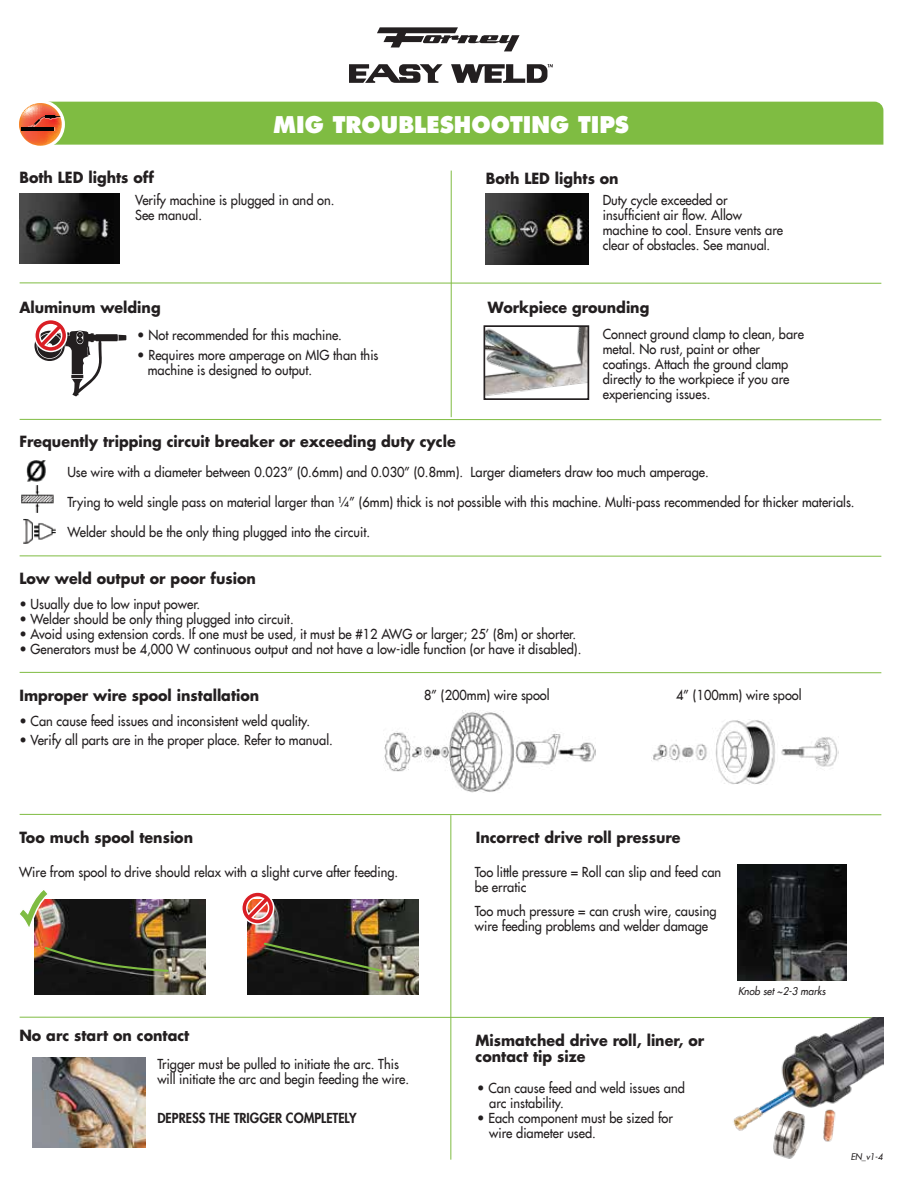
<style>
.page{position:relative;width:918px;height:1188px;background:#fff}
.page>*{position:absolute;margin:0;border:0;box-sizing:border-box;transform-origin:0 0}
.t1{font:800 22.5px "Futura LT";color:#fff;scale:.95 1}
.t2{font:700 15px/16.5px "Futura";color:#231f20;scale:.95 1}
.t3{font:13.5px/15px "Futura LT";color:#231f20;scale:.95 1}
.t4{font:800 13.5px "Futura LT";color:#231f20;scale:.95 1}
.t5{font:italic 10.5px "Futura LT";color:#231f20;scale:.95 1}
.t6{font:italic 9px "Futura LT";color:#231f20;scale:.95 1}
</style>
<div class="page">
<svg style="left:377px;top:27px;width:143px;height:24px"></svg>
<svg style="left:349px;top:64px;width:94px;height:19px"></svg>
<svg style="left:451px;top:64px;width:102px;height:19px"></svg>
<img style="left:33px;top:1057px;width:112px;height:91px">
<div style="left:16px;top:100px;width:49px;height:49px;border:6px solid #fff;border-radius:50%"></div>
<svg style="left:19px;top:102px;width:864px;height:44px;background:#87bb4a"></svg>
<img style="left:19px;top:193px;width:101px;height:70px">
<img style="left:26px;top:460px;width:20px;height:22px">
<img style="left:21px;top:485px;width:33px;height:28px">
<img style="left:23px;top:519px;width:33px;height:25px">
<svg style="left:34px;top:320px;width:92px;height:76px"></svg>
<img style="left:34px;top:899px;width:171px;height:95px">
<svg style="left:44px;top:946px;width:126px;height:27px;background:#2c3023"></svg>
<svg style="left:20px;top:890px;width:29px;height:41px"></svg>
<img style="left:248px;top:900px;width:171px;height:95px">
<svg style="left:262px;top:941px;width:121px;height:32px;background:#2a2c22"></svg>
<svg style="left:242px;top:892px;width:32px;height:33px"></svg>
<hr style="left:20px;top:282px;width:861px;height:2px;background:#7fbc42">
<hr style="left:20px;top:419px;width:861px;height:1px;background:#7fbc42">
<hr style="left:20px;top:555px;width:861px;height:2px;background:#7fbc42">
<hr style="left:20px;top:672px;width:861px;height:1px;background:#7fbc42">
<hr style="left:20px;top:814px;width:861px;height:1px;background:#7fbc42">
<hr style="left:20px;top:1017px;width:861px;height:1px;background:#7fbc42">
<hr style="left:451px;top:171px;width:1px;height:246px;background:#7fbc42">
<img style="left:486px;top:193px;width:102px;height:71px">
<hr style="left:450px;top:815px;width:1px;height:345px;background:#7fbc42">
<img style="left:487px;top:328px;width:99px;height:68px">
<div style="left:484px;top:325px;width:105px;height:75px;border:2px solid #231f20"></div>
<img style="left:738px;top:864px;width:108px;height:116px">
<img style="left:733px;top:1018px;width:150px;height:141px">
<img style="left:653px;top:719px;width:185px;height:65px">
<img style="left:384px;top:711px;width:212px;height:82px">
<p class="t2" style="left:19px;top:169px;width:143px">Both LED lights off</p>
<h1 class="t1" style="left:273px;top:110px;width:376px">MIG TROUBLESHOOTING TIPS</h1>
<p class="t2" style="left:486px;top:170px;width:141px">Both LED lights on</p>
<p class="t3" style="left:135px;top:192px;width:211px">Verify machine is plugged in and on.<br>See manual.</p>
<p class="t3" style="left:603px;top:192px;width:191px">Duty cycle exceeded or insufficient air flow. Allow machine to cool. Ensure vents are clear of obstacles. See manual.</p>
<p class="t2" style="left:19px;top:299px;width:150px">Aluminum welding</p>
<p class="t2" style="left:488px;top:299px;width:171px">Workpiece grounding</p>
<p class="t3" style="left:137px;top:328px;width:217px">• Not recommended for this machine.</p>
<p class="t3" style="left:148px;top:347px;width:244px;text-indent:-11px">• Requires more amperage on MIG than this machine is designed to output.</p>
<p class="t3" style="left:603px;top:326px;width:213px">Connect ground clamp to clean, bare metal. No rust, paint or other coatings. Attach the ground clamp directly to the workpiece if you are experiencing issues.</p>
<p class="t2" style="left:19px;top:433px;width:461px">Frequently tripping circuit breaker or exceeding duty cycle</p>
<p class="t3" style="left:67px;top:465px;width:677px">Use wire with a diameter between 0.023” (0.6mm) and 0.030” (0.8mm). Larger diameters draw too much amperage.</p>
<p class="t3" style="left:67px;top:495px;width:830px">Trying to weld single pass on material larger than ¼” (6mm) thick is not possible with this machine. Multi-pass recommended for thicker materials.</p>
<p class="t3" style="left:67px;top:525px;width:320px">Welder should be the only thing plugged into the circuit.</p>
<p class="t2" style="left:19px;top:570px;width:250px">Low weld output or poor fusion</p>
<p class="t3" style="left:19px;top:596px;width:192px">• Usually due to low input power.</p>
<p class="t3" style="left:19px;top:611px;width:290px">• Welder should be only thing plugged into circuit.</p>
<p class="t3" style="left:19px;top:626px;width:588px">• Avoid using extension cords. If one must be used, it must be #12 AWG or larger; 25’ (8m) or shorter.</p>
<p class="t3" style="left:19px;top:641px;width:593px">• Generators must be 4,000 W continuous output and not have a low-idle function (or have it disabled).</p>
<p class="t2" style="left:19px;top:687px;width:254px">Improper wire spool installation</p>
<p class="t3" style="left:19px;top:713px;width:308px">• Can cause feed issues and inconsistent weld quality.</p>
<p class="t3" style="left:19px;top:733px;width:331px">• Verify all parts are in the proper place. Refer to manual.</p>
<p class="t3" style="left:424px;top:688px;width:134px">8” (200mm) wire spool</p>
<p class="t3" style="left:676px;top:688px;width:134px">4” (100mm) wire spool</p>
<p class="t2" style="left:19px;top:829px;width:184px">Too much spool tension</p>
<p class="t2" style="left:476px;top:829px;width:217px">Incorrect drive roll pressure</p>
<p class="t3" style="left:19px;top:864px;width:401px">Wire from spool to drive should relax with a slight curve after feeding.</p>
<p class="t3" style="left:475px;top:864px;width:261px">Too little pressure = Roll can slip and feed can be erratic</p>
<p class="t3" style="left:475px;top:903px;width:256px">Too much pressure = can crush wire, causing wire feeding problems and welder damage</p>
<p class="t5" style="left:738px;top:984px;width:94px">Knob set ~2-3 marks</p>
<p class="t2" style="left:19px;top:1027px;width:180px">No arc start on contact</p>
<p class="t3" style="left:157px;top:1056px;width:267px">Trigger must be pulled to initiate the arc. This will initiate the arc and begin feeding the wire.</p>
<p class="t4" style="left:157px;top:1109px;width:211px">DEPRESS THE TRIGGER COMPLETELY</p>
<p class="t2" style="left:476px;top:1032px;width:242px">Mismatched drive roll, liner, or contact tip size</p>
<p class="t3" style="left:489px;top:1081px;width:207px;text-indent:-12px">• Can cause feed and weld issues and arc instability.</p>
<p class="t3" style="left:489px;top:1111px;width:195px;text-indent:-12px">• Each component must be sized for wire diameter used.</p>
<p class="t6" style="left:851px;top:1151px;width:35px">EN_v1-4</p>
</div>
